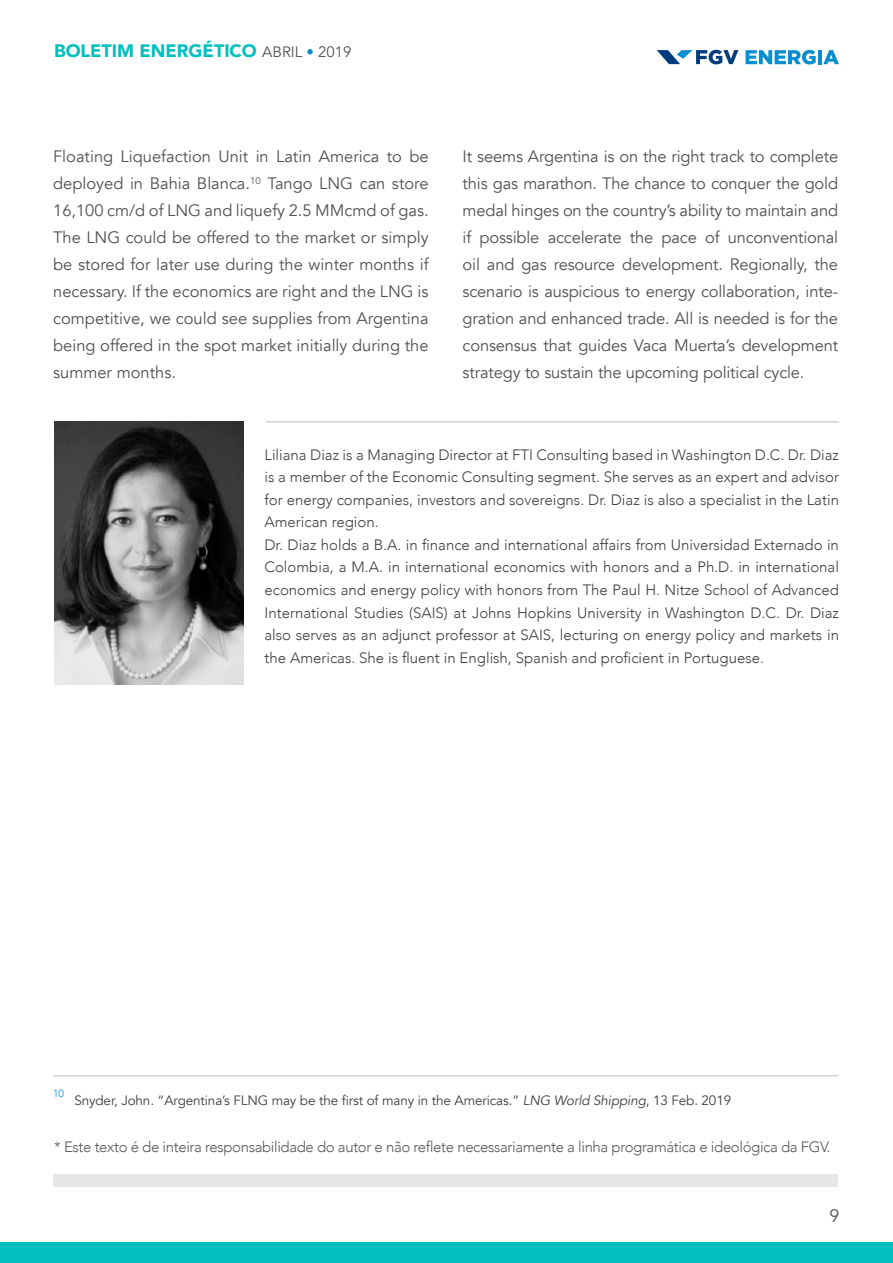
<style>
.page{position:relative;width:893px;height:1263px;background:#fff}
.page>*{position:absolute;margin:0;border:0;box-sizing:border-box;transform-origin:0 0}
.t1{font:900 18px "Avenir";color:#01bfbf}
.t2{font:18px "Avenir";color:#4f5153}
.t3{font:16.5px/27px "Avenir";letter-spacing:-.01em;color:#4f5153;text-align:justify}
.t4{font:300 15px/22.5px "Avenir";color:#3e3e3f}
.t5{font:300 15px "Avenir";letter-spacing:-.025em;color:#57585a}
.t6{font:13.5px "Avenir";letter-spacing:-.01em;color:#3e3e3f}
.t7{font:300 10.5px "Avenir";color:#068ed0}
.s1{font-weight:400;font-size:15px;color:#4f5252}
.s2{font-weight:400;font-size:15px;color:#068ed0}
.s3{font-style:italic}
</style>
<div class="page">
<div style="left:0;top:1243px;width:893px;height:20px;background:#01bfbf"></div>
<svg style="left:746px;top:50px;width:70px;height:14px"></svg>
<hr style="left:818px;top:50px;width:4px;height:14px;background:#068ed0">
<svg style="left:823px;top:50px;width:16px;height:14px"></svg>
<svg style="left:657px;top:50px;width:81px;height:14px"></svg>
<hr style="left:53px;top:1075px;width:785px;height:1px;background:#d1d2d4">
<img style="left:54px;top:421px;width:189px;height:264px">
<hr style="left:266px;top:421px;width:573px;height:1px;background:#d1d2d4">
<div style="left:53px;top:1174px;width:785px;height:12px;background:#e6e7e9"></div>
<p class="t1" style="left:54px;top:35px;width:299px">BOLETIM ENERGÉTICO <span class="s1">ABRIL</span> <span class="s2">•</span> <span class="s1">2019</span></p>
<p class="t3" style="left:53px;top:143px;width:377px">Floating Liquefaction Unit in Latin America to be deployed in Bahia Blanca.<sup>10</sup> Tango LNG can store 16,100 cm/d of LNG and liquefy 2.5 MMcmd of gas.<br>The LNG could be offered to the market or simply be stored for later use during the winter months if necessary. If the economics are right and the LNG is competitive, we could see supplies from Argentina being offered in the spot market initially during the summer months.</p>
<p class="t3" style="left:463px;top:143px;width:377px">It seems Argentina is on the right track to complete this gas marathon. The chance to conquer the gold medal hinges on the country’s ability to maintain and if possible accelerate the pace of unconventional oil and gas resource development. Regionally, the scenario is auspicious to energy collaboration, inte&shy;gration and enhanced trade. All is needed is for the consensus that guides Vaca Muerta’s development strategy to sustain the upcoming political cycle.</p>
<p class="t4" style="left:264px;top:444px;width:576px">Liliana Diaz is a Managing Director at FTI Consulting based in Washington D.C. Dr. Diaz is a member of the Economic Consulting segment. She serves as an expert and advisor for energy companies, investors and sovereigns. Dr. Diaz is also a specialist in the Latin American region.<br>Dr. Diaz holds a B.A. in finance and international affairs from Universidad Externado in Colombia, a M.A. in international economics with honors and a Ph.D. in international economics and energy policy with honors from The Paul H. Nitze School of Advanced International Studies (SAIS) at Johns Hopkins University in Washington D.C. Dr. Diaz also serves as an adjunct professor at SAIS, lecturing on energy policy and markets in the Americas. She is fluent in English, Spanish and proficient in Portuguese.</p>
<p class="t7" style="left:53px;top:1087px;width:12px">10</p>
<p class="t6" style="left:74px;top:1092px;width:658px">Snyder, John. “Argentina’s FLNG may be the first of many in the Americas.” <span class="s3">LNG World Shipping</span>, 13 Feb. 2019</p>
<p class="t5" style="left:54px;top:1138px;width:778px">* Este texto é de inteira responsabilidade do autor e não reflete necessariamente a linha programática e ideológica da FGV.</p>
<p class="t2" style="left:829px;top:1205px;width:12px">9</p>
</div>
